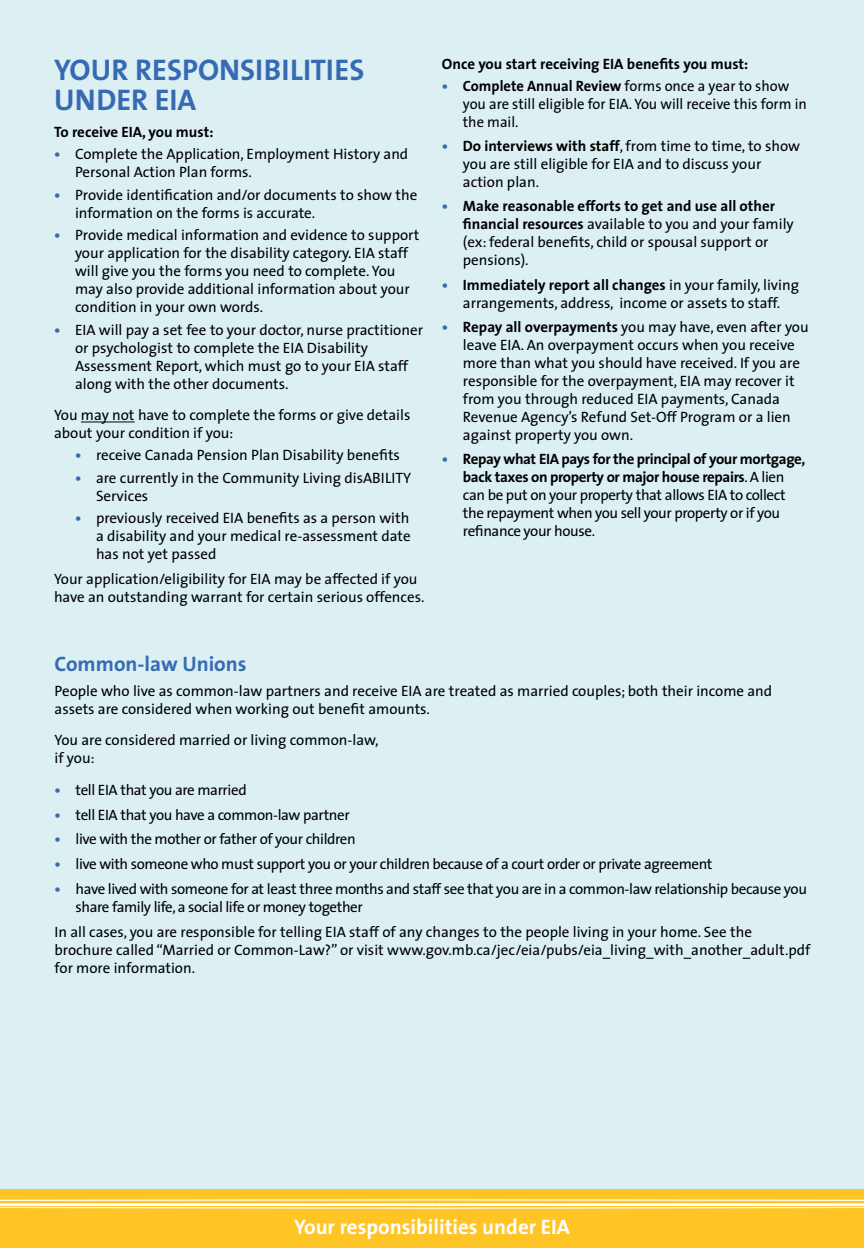
<style>
.page{position:relative;width:864px;height:1248px;background:#fff}
.page>*{position:absolute;margin:0;border:0;box-sizing:border-box;transform-origin:0 0}
.Head{font:700 30px/30px "The Sans";color:#386ab3}
.Section{font:700 21px "The Sans";color:#fff}
.t1{font:700 21px "The Sans";color:#386ab3}
.Bullets{font:15px/18px "The Sans";color:#000}
.Bullets-2{font:15px/18px "The Sans";letter-spacing:-.025em;color:#000}
.Body_Copy{font:15px/18px "The Sans";color:#000}
.Body_Copy-2{font:700 15px "The Sans";color:#000}
.s1{font-weight:700;color:#386ab3}
.s2{font-weight:700}
</style>
<div class="page">
<div style="left:0;top:0;width:864px;height:1195px;background:#dcf0f3"></div>
<hr style="left:81px;top:421px;width:54px;height:1px;background:#000">
<div style="left:0;top:1188px;width:864px;height:59px;background:#ffc425"></div>
<hr style="left:436px;top:1203px;width:428px;height:2px;background:#fff">
<hr style="left:0;top:1203px;width:436px;height:2px;background:#fff">
<svg style="left:0;top:1199px;width:864px;height:1px"></svg>
<svg style="left:0;top:1206px;width:864px;height:2px"></svg>
<h2 class="Head" style="left:54px;top:54px;width:312px">YOUR RESPONSIBILITIES<br>UNDER EIA</h2>
<p class="Body_Copy-2" style="left:54px;top:119px;width:161px">To receive EIA, you must:</p>
<p class="Bullets" style="left:75px;top:145px;width:335px;text-indent:-21px"><span class="s1">•</span> Complete the Application, Employment History and<br>Personal Action Plan forms.</p>
<p class="Bullets" style="left:75px;top:185px;width:344px;text-indent:-21px"><span class="s1">•</span> Provide identification and/or documents to show the information on the forms is accurate.</p>
<p class="Bullets" style="left:75px;top:226px;width:346px;text-indent:-21px"><span class="s1">•</span> Provide medical information and evidence to support your application for the disability category. EIA staff will give you the forms you need to complete. You may also provide additional information about your condition in your own words.</p>
<p class="Bullets" style="left:75px;top:320px;width:349px;text-indent:-21px"><span class="s1">•</span> EIA will pay a set fee to your doctor, nurse practitioner or psychologist to complete the EIA Disability Assessment Report, which must go to your EIA staff along with the other documents.</p>
<p class="Body_Copy" style="left:54px;top:405px;width:358px">You may not have to complete the forms or give details about your condition if you:</p>
<p class="Bullets" style="left:75px;top:445px;width:326px"><span class="s1">•</span> receive Canada Pension Plan Disability benefits</p>
<p class="Bullets" style="left:96px;top:468px;width:317px;text-indent:-21px"><span class="s1">•</span> are currently in the Community Living disABILITY<br>Services</p>
<p class="Bullets" style="left:96px;top:508px;width:316px;text-align:justify;text-indent:-21px"><span class="s1">•</span> previously received EIA benefits as a person with a disability and your medical re-assessment date has not yet passed</p>
<p class="Bullets" style="left:54px;top:569px;width:372px">Your application/eligibility for EIA may be affected if you have an outstanding warrant for certain serious offences.</p>
<p class="Body_Copy-2" style="left:442px;top:51px;width:308px">Once you start receiving EIA benefits you must:</p>
<p class="Bullets" style="left:463px;top:77px;width:345px;text-indent:-21px"><span class="s1">•</span> <span class="s2">Complete Annual Review</span> forms once a year to show you are still eligible for EIA. You will receive this form in the mail.</p>
<p class="Bullets" style="left:463px;top:137px;width:339px;text-indent:-21px"><span class="s1">•</span> <span class="s2">Do interviews with staff</span>, from time to time, to show you are still eligible for EIA and to discuss your action plan.</p>
<p class="Bullets" style="left:463px;top:197px;width:332px;text-indent:-21px"><span class="s1">•</span> <span class="s2">Make reasonable efforts to get and use all other financial resources</span> available to you and your family (ex: federal benefits, child or spousal support or pensions).</p>
<p class="Bullets" style="left:442px;top:275px;width:359px;text-align:center"><span class="s1">•</span> <span class="s2">Immediately report all changes</span> in your family, living arrangements, address, income or assets to staff.</p>
<p class="Bullets" style="left:463px;top:317px;width:347px;text-indent:-21px"><span class="s1">•</span> <span class="s2">Repay all overpayments</span> you may have, even after you leave EIA. An overpayment occurs when you receive more than what you should have received. If you are responsible for the overpayment, EIA may recover it from you through reduced EIA payments, Canada Revenue Agency’s Refund Set-Off Program or a lien against property you own.</p>
<p class="Bullets-2" style="left:463px;top:449px;width:344px;text-indent:-21px"><span class="s1">•</span> <span class="s2">Repay what EIA pays for the principal of your mortgage, back taxes on property or major house repairs</span>. A lien can be put on your property that allows EIA to collect the repayment when you sell your property or if you refinance your house.</p>
<p class="t1" style="left:55px;top:646px;width:194px">Common-law Unions</p>
<p class="Body_Copy" style="left:55px;top:681px;width:719px">People who live as common-law partners and receive EIA are treated as married couples; both their income and assets are considered when working out benefit amounts.</p>
<p class="Body_Copy" style="left:55px;top:730px;width:325px">You are considered married or living common-law, if you:</p>
<p class="Bullets-2" style="left:55px;top:780px;width:194px"><span class="s1">•</span> tell EIA that you are married</p>
<p class="Bullets-2" style="left:55px;top:804px;width:297px"><span class="s1">•</span> tell EIA that you have a common-law partner</p>
<p class="Bullets-2" style="left:55px;top:829px;width:303px"><span class="s1">•</span> live with the mother or father of your children</p>
<p class="Bullets-2" style="left:55px;top:854px;width:659px"><span class="s1">•</span> live with someone who must support you or your children because of a court order or private agreement</p>
<p class="Bullets-2" style="left:76px;top:879px;width:733px;text-indent:-21px"><span class="s1">•</span> have lived with someone for at least three months and staff see that you are in a common-law relationship because you share family life, a social life or money together</p>
<p class="Body_Copy" style="left:55px;top:921px;width:757px">In all cases, you are responsible for telling EIA staff of any changes to the people living in your home. See the brochure called “Married or Common-Law?” or visit www.gov.mb.ca/jec/eia/pubs/eia_living_with_another_adult.pdf for more information.</p>
<p class="Section" style="left:294px;top:1209px;width:277px">Your responsibilities under EIA</p>
</div>
